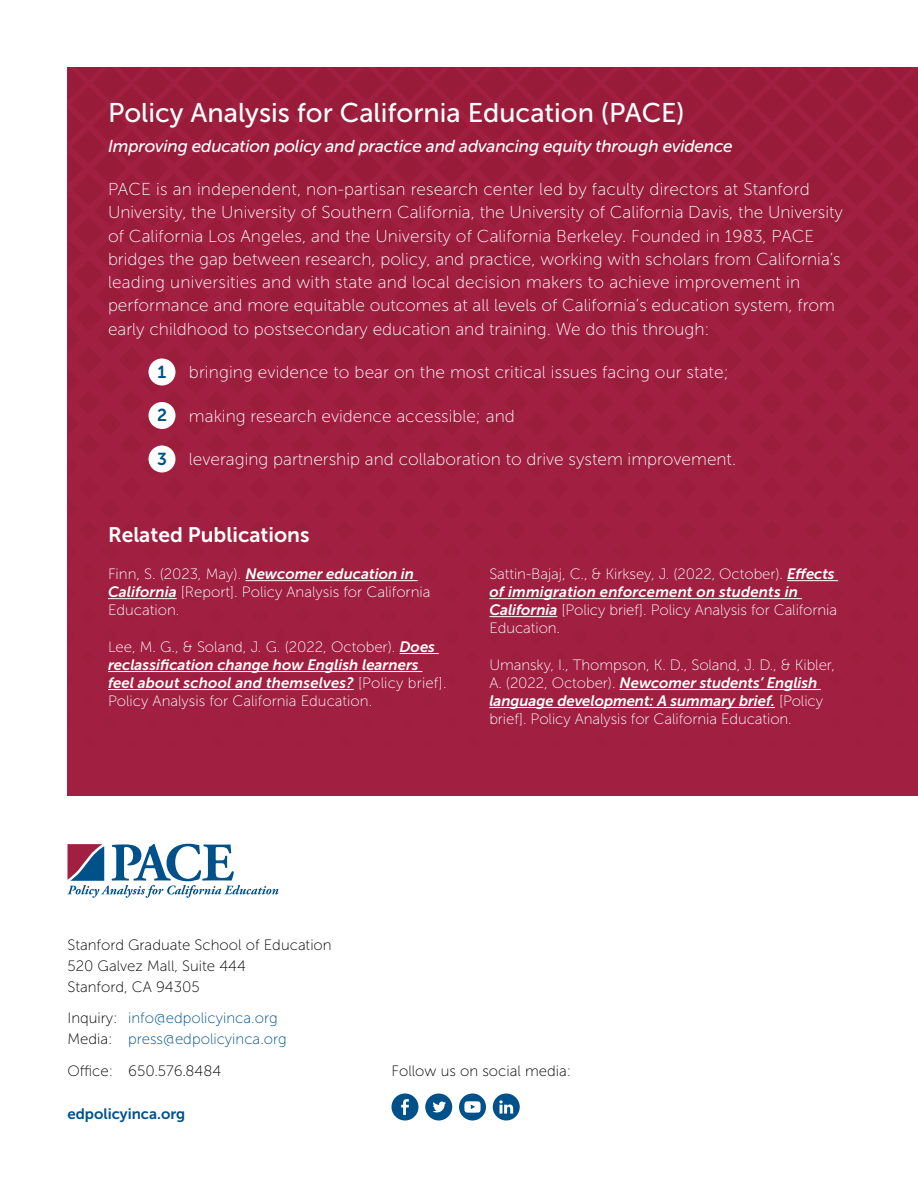
<style>
.page{position:relative;width:918px;height:1188px;background:#fff}
.page>*{position:absolute;margin:0;border:0;box-sizing:border-box;transform-origin:0 0}
.t1{font:27px "Museo Sans 500";color:#fff}
.Subhead_1{font:21px "Museo Sans 700";color:#fff}
.t2{font:17.25px/23.2px "Museo Sans 100";color:#fff}
.t3{font:italic 17.25px "Museo Sans 500";letter-spacing:-.01em;color:#fff}
.t4{font:17.25px "Museo Sans 700";color:#00518a}
.Publications{font:15px/18px "Museo Sans 100";letter-spacing:-.005em;color:#fff}
.t5{font:15px/21px "Museo Sans 100";color:#000}
.t6{font:15px/21px "Museo Sans 100";color:#00518a}
.t7{font:15px "Museo Sans 700";color:#00518a}
.s1{font-family:"Museo Sans 700";font-style:italic}
.s2{color:#000}
</style>
<div class="page">
<div style="left:68px;top:68px;width:850px;height:728px;background:#a12041"></div>
<svg style="left:67px;top:844px;width:212px;height:54px"></svg>
<svg style="left:493px;top:1094px;width:27px;height:26px"></svg>
<svg style="left:425px;top:1094px;width:27px;height:26px"></svg>
<svg style="left:391px;top:1094px;width:27px;height:26px"></svg>
<svg style="left:459px;top:1094px;width:27px;height:26px"></svg>
<div style="left:148px;top:358px;width:28px;height:28px;background:#fff;border-radius:50%"></div>
<div style="left:148px;top:402px;width:28px;height:27px;background:#fff;border-radius:50%"></div>
<div style="left:148px;top:446px;width:28px;height:26px;background:#fff;border-radius:50%"></div>
<hr style="left:245px;top:580px;width:173px;height:1px;background:#fff">
<hr style="left:108px;top:598px;width:69px;height:1px;background:#fff">
<hr style="left:400px;top:653px;width:39px;height:1px;background:#fff">
<hr style="left:108px;top:671px;width:314px;height:1px;background:#fff">
<hr style="left:108px;top:689px;width:246px;height:1px;background:#fff">
<hr style="left:787px;top:580px;width:51px;height:1px;background:#fff">
<hr style="left:489px;top:598px;width:313px;height:1px;background:#fff">
<hr style="left:489px;top:616px;width:68px;height:1px;background:#fff">
<hr style="left:620px;top:689px;width:201px;height:1px;background:#fff">
<hr style="left:489px;top:707px;width:286px;height:1px;background:#fff">
<h1 class="t1" style="left:108px;top:97px;width:578px">Policy Analysis for California Education (PACE)</h1>
<p class="t3" style="left:108px;top:136px;width:626px">Improving education policy and practice and advancing equity through evidence</p>
<p class="t2" style="left:108px;top:178px;width:736px">PACE is an independent, non-partisan research center led by faculty directors at Stanford University, the University of Southern California, the University of California Davis, the University of California Los Angeles, and the University of California Berkeley. Founded in 1983, PACE bridges the gap between research, policy, and practice, working with scholars from California’s leading universities and with state and local decision makers to achieve improvement in performance and more equitable outcomes at all levels of California’s education system, from early childhood to postsecondary education and training. We do this through:</p>
<p class="t4" style="left:158px;top:362px;width:10px">1</p>
<p class="t2" style="left:189px;top:361px;width:541px">bringing evidence to bear on the most critical issues facing our state;</p>
<p class="t4" style="left:157px;top:406px;width:12px">2</p>
<p class="t2" style="left:189px;top:404px;width:327px">making research evidence accessible; and</p>
<p class="t4" style="left:157px;top:449px;width:11px">3</p>
<p class="t2" style="left:189px;top:448px;width:549px">leveraging partnership and collaboration to drive system improvement.</p>
<p class="Subhead_1" style="left:108px;top:523px;width:203px">Related Publications</p>
<p class="Publications" style="left:108px;top:565px;width:324px">Finn, S. (2023, May). <span class="s1">Newcomer education in<br>California</span> [Report]. Policy Analysis for California<br>Education.</p>
<p class="Publications" style="left:108px;top:638px;width:340px">Lee, M. G., &amp; Soland, J. G. (2022, October). <span class="s1">Does reclassification change how English learners feel about school and themselves?</span> [Policy brief].<br>Policy Analysis for California Education.</p>
<p class="Publications" style="left:489px;top:565px;width:349px">Sattin-Bajaj, C., &amp; Kirksey, J. (2022, October). <span class="s1">Effects of immigration enforcement on students in California</span> [Policy brief]. Policy Analysis for California Education.</p>
<p class="Publications" style="left:489px;top:656px;width:347px">Umansky, I., Thompson, K. D., Soland, J. D., &amp; Kibler, A. (2022, October). <span class="s1">Newcomer students’ English language development: A summary brief.</span> [Policy brief]. Policy Analysis for California Education.</p>
<p class="t5" style="left:68px;top:934px;width:266px">Stanford Graduate School of Education<br>520 Galvez Mall, Suite 444<br>Stanford, CA 94305</p>
<p class="t6" style="left:68px;top:1008px;width:221px"><span class="s2">Inquiry:</span> info@edpolicyinca.org<br><span class="s2">Media:</span> press@edpolicyinca.org</p>
<p class="t5" style="left:68px;top:1061px;width:155px">Office: 650.576.8484</p>
<p class="t7" style="left:68px;top:1105px;width:119px">edpolicyinca.org</p>
<p class="t5" style="left:392px;top:1061px;width:181px">Follow us on social media:</p>
</div>
